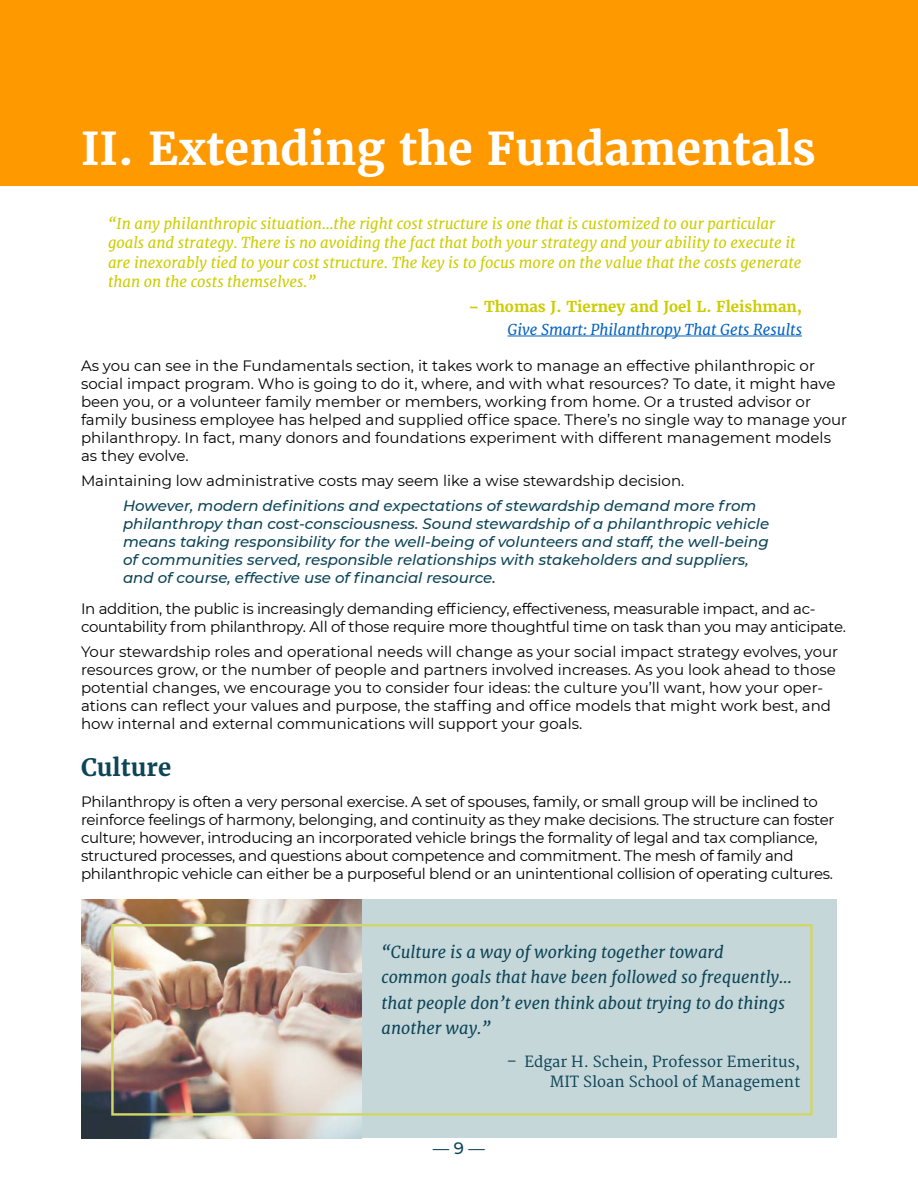
<style>
.page{position:relative;width:918px;height:1188px;background:#fff}
.page>*{position:absolute;margin:0;border:0;box-sizing:border-box;transform-origin:0 0}
.t1{font:700 45px "Merriweather";color:#fff}
.t2{font:700 24px "Merriweather";color:#0d4558}
.t3{font:italic 16.5px/25.5px "Merriweather";color:#0d4558}
.t4{font:500 16.5px "Montserrat";color:#0d4558}
.t5{font:15px/18px "Montserrat";letter-spacing:-.01em;color:#000}
.t6{font:italic 500 15px/18px "Montserrat";color:#0d4558}
.t7{font:italic 15px/19.5px "Merriweather";color:#cc0}
.t8{font:15px/19.5px "Merriweather";color:#0d4558;text-align:right}
.t9{font:italic 15px "Merriweather";color:#0563c1}
.t10{font:700 15px "Merriweather";color:#cc0}
</style>
<div class="page">
<div style="left:81px;top:900px;width:756px;height:238px;background:#c6d7da"></div>
<img style="left:81px;top:900px;width:281px;height:238px">
<div style="left:0;top:0;width:918px;height:186px;background:#f90"></div>
<hr style="left:508px;top:336px;width:294px;height:1px;background:#0563c1">
<div style="left:111px;top:924px;width:702px;height:192px;border:2px solid #d0d667"></div>
<h1 class="t1" style="left:81px;top:120px;width:736px">II. Extending the Fundamentals</h1>
<p class="t7" style="left:108px;top:214px;width:695px">“In any philanthropic situation…the right cost structure is one that is customized to our particular goals and strategy. There is no avoiding the fact that both your strategy and your ability to execute it are inexorably tied to your cost structure. The key is to focus more on the value that the costs generate than on the costs themselves.”</p>
<p class="t10" style="left:468px;top:297px;width:335px">– Thomas J. Tierney and Joel L. Fleishman,</p>
<p class="t9" style="left:508px;top:320px;width:296px">Give Smart: Philanthropy That Gets Results</p>
<p class="t5" style="left:81px;top:357px;width:768px">As you can see in the Fundamentals section, it takes work to manage an effective philanthropic or social impact program. Who is going to do it, where, and with what resources? To date, it might have been you, or a volunteer family member or members, working from home. Or a trusted advisor or family business employee has helped and supplied office space. There’s no single way to manage your philanthropy. In fact, many donors and foundations experiment with different management models as they evolve.</p>
<p class="t5" style="left:81px;top:471px;width:605px">Maintaining low administrative costs may seem like a wise stewardship decision.</p>
<p class="t6" style="left:123px;top:496px;width:648px">However, modern definitions and expectations of stewardship demand more from philanthropy than cost-consciousness. Sound stewardship of a philanthropic vehicle means taking responsibility for the well-being of volunteers and staff, the well-being of communities served, responsible relationships with stakeholders and suppliers, and of course, effective use of financial resource.</p>
<p class="t5" style="left:81px;top:600px;width:766px">In addition, the public is increasingly demanding efficiency, effectiveness, measurable impact, and ac&shy;countability from philanthropy. All of those require more thoughtful time on task than you may anticipate.</p>
<p class="t5" style="left:81px;top:642px;width:759px">Your stewardship roles and operational needs will change as your social impact strategy evolves, your resources grow, or the number of people and partners involved increases. As you look ahead to those potential changes, we encourage you to consider four ideas: the culture you’ll want, how your oper&shy;ations can reflect your values and purpose, the staffing and office models that might work best, and how internal and external communications will support your goals.</p>
<h2 class="t2" style="left:81px;top:752px;width:92px">Culture</h2>
<p class="t5" style="left:81px;top:792px;width:755px">Philanthropy is often a very personal exercise. A set of spouses, family, or small group will be inclined to reinforce feelings of harmony, belonging, and continuity as they make decisions. The structure can foster culture; however, introducing an incorporated vehicle brings the formality of legal and tax compliance, structured processes, and questions about competence and commitment. The mesh of family and philanthropic vehicle can either be a purposeful blend or an unintentional collision of operating cultures.</p>
<p class="t3" style="left:382px;top:939px;width:412px">“Culture is a way of working together toward common goals that have been followed so frequently… that people don’t even think about trying to do things another way.”</p>
<p class="t8" style="left:507px;top:1053px;width:295px">– Edgar H. Schein, Professor Emeritus,<br>MIT Sloan School of Management</p>
<p class="t4" style="left:433px;top:1137px;width:54px">— 9 —</p>
</div>
